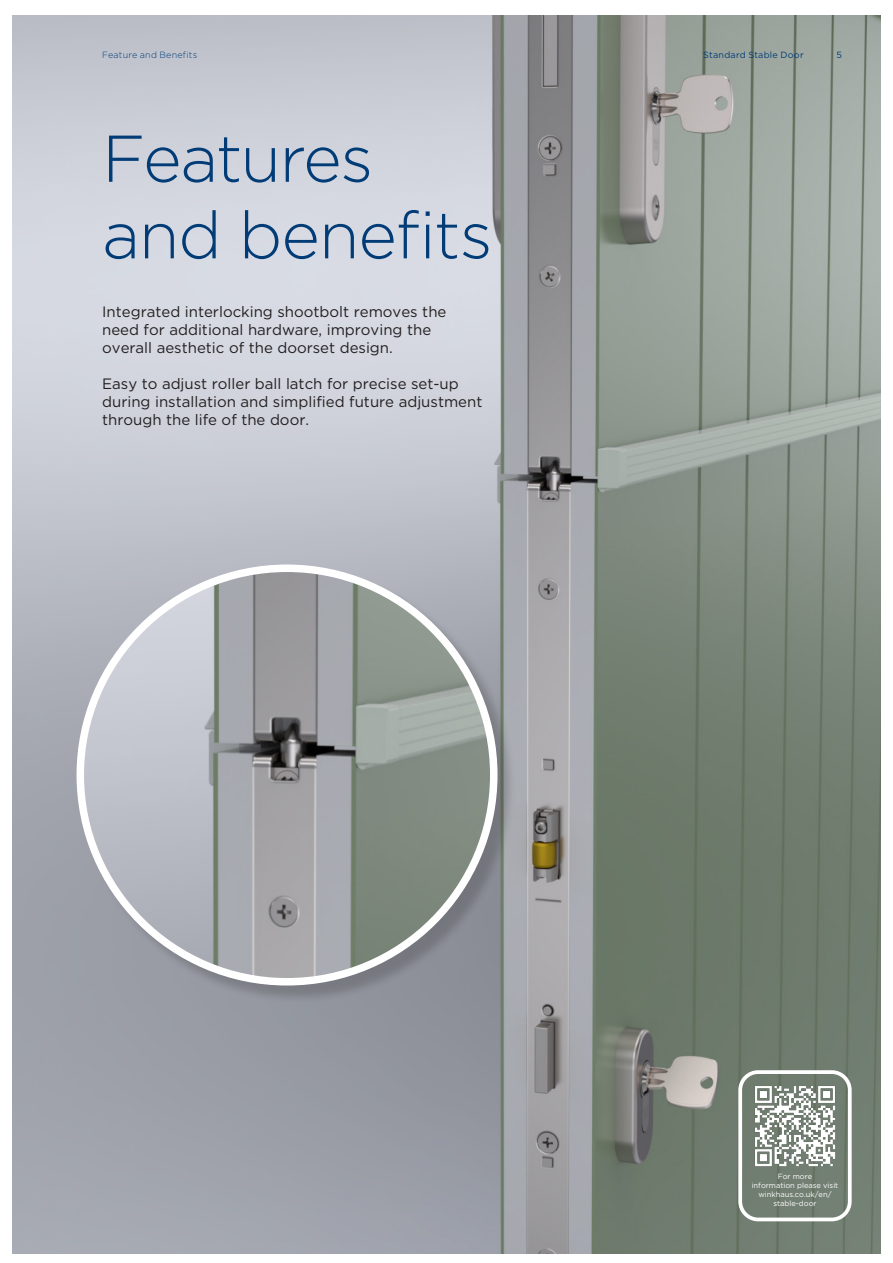
<style>
.page{position:relative;width:893px;height:1263px;background:#fff}
.page>*{position:absolute;margin:0;border:0;box-sizing:border-box;transform-origin:0 0}
.Headlinegröße_3_Blau_2016{font:300 66px "Gotham";letter-spacing:-.02em;color:#013c77}
.t1{font:15px/18px "Gotham";color:#231f20}
._01-a_Kopfzeile_Angabe-Broschürentitel_r_{font:300 9px "Gotham";letter-spacing:.03em;color:#013c77}
._02-a_Kopfzeile_Rubrik_links_Blau_2016{font:9px "Gotham";letter-spacing:.025em;color:#013c77}
._03-a_Kopfzeile_Seitenzahl_rechts_Blau_20{font:9px "Gotham";color:#013c77}
.t2{font:7.5px/9px "Gotham";color:#fff;text-align:center}
</style>
<div class="page">
<img style="left:13px;top:16px;width:867px;height:1237px">
<div style="left:79px;top:567px;width:437px;height:437px;background:#231f20;opacity:.22"></div>
<img style="left:80px;top:568px;width:414px;height:414px;border-radius:207px">
<img style="left:750px;top:1081px;width:90px;height:89px">
<div style="left:738px;top:1070px;width:114px;height:151px;border:4px solid #fff;border-radius:18px"></div>
<p class="_01-a_Kopfzeile_Angabe-Broschürentitel_r_" style="left:102px;top:49px;width:97px">Feature and Benefits</p>
<p class="_02-a_Kopfzeile_Rubrik_links_Blau_2016" style="left:703px;top:49px;width:102px">Standard Stable Door</p>
<p class="_03-a_Kopfzeile_Seitenzahl_rechts_Blau_20" style="left:836px;top:49px;width:7px">5</p>
<p class="Headlinegröße_3_Blau_2016" style="left:102px;top:117px;width:272px">Features</p>
<p class="Headlinegröße_3_Blau_2016" style="left:102px;top:193px;width:392px">and benefits</p>
<p class="t1" style="left:102px;top:303px;width:346px">Integrated interlocking shootbolt removes the need for additional hardware, improving the overall aesthetic of the doorset design.</p>
<p class="t1" style="left:102px;top:375px;width:382px">Easy to adjust roller ball latch for precise set-up during installation and simplified future adjustment through the life of the door.</p>
<p class="t2" style="left:778px;top:1171px;width:36px">For more</p>
<p class="t2" style="left:752px;top:1180px;width:88px">information please visit</p>
<p class="t2" style="left:758px;top:1189px;width:74px">winkhaus.co.uk/en/ stable-door</p>
</div>
